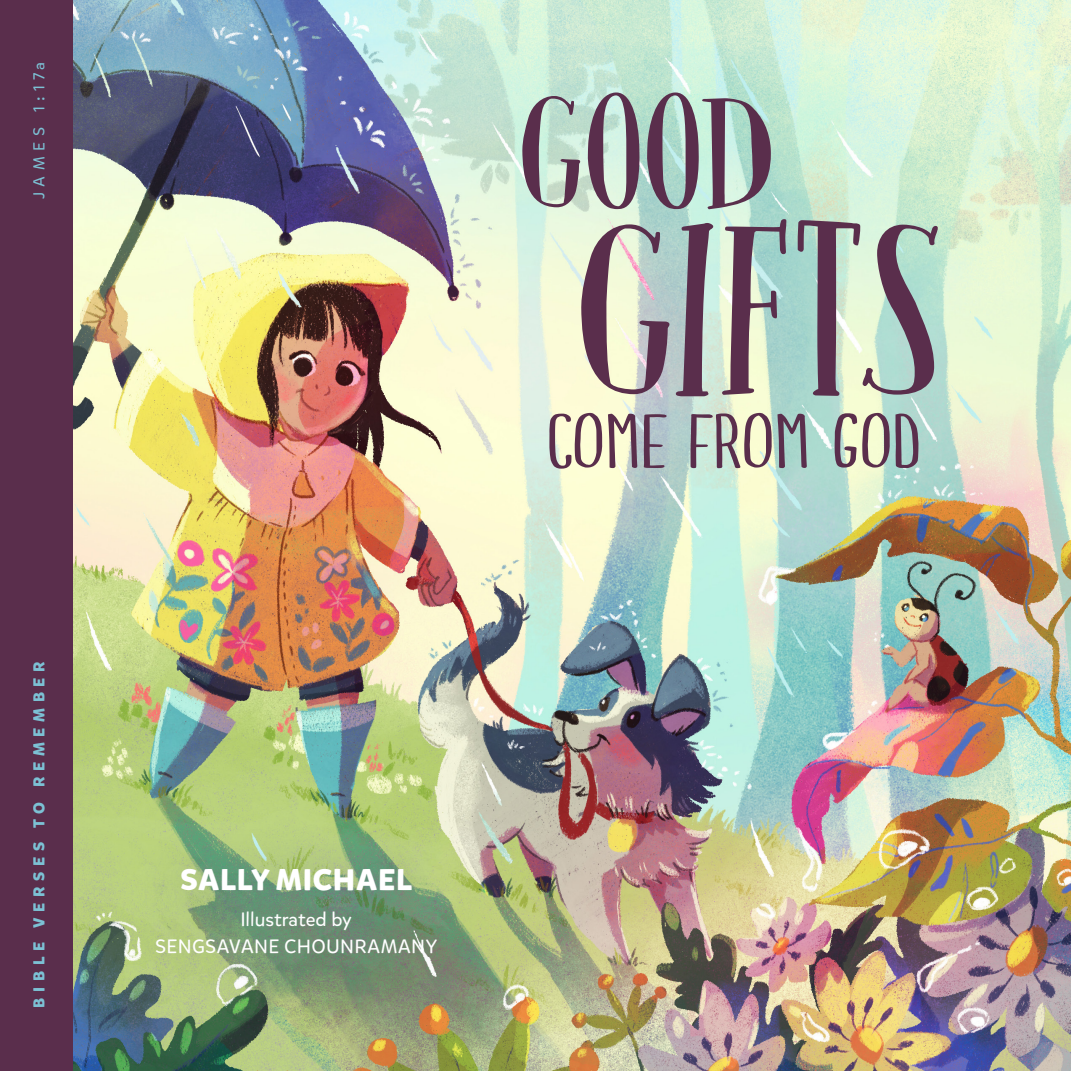
<style>
.page{position:relative;width:1071px;height:1071px;background:#fff}
.page>*{position:absolute;margin:0;border:0;box-sizing:border-box;transform-origin:0 0}
.t1{font:213.5px "Clochard";letter-spacing:-.025em;color:#5a2e4c}
.t2{font:140px "Clochard";color:#5a2e4c}
.t3{font:64.75px "YWFT Estee Uno";letter-spacing:.02em;color:#5a2e4c}
.t4{font:700 29.75px "Mikado";letter-spacing:.025em;color:#fff}
.t5{font:19.25px/26.2px "Mikado";letter-spacing:.015em;color:#fff;text-align:center}
.t6{font:700 15.75px "Mikado";letter-spacing:.365em;color:#80d2e4}
.t7{font:15.75px "Mikado";letter-spacing:.36em;color:#80d2e4}
</style>
<div class="page">
<img style="left:73px;top:0;width:998px;height:1071px">
<div style="left:0;top:0;width:73px;height:1071px;background:#5a2e4c"></div>
<div style="left:114px;top:822px;width:362px;height:177px;background:#253f8e;opacity:.35"></div>
<p class="t7" style="left:30px;top:199px;width:138px;rotate:-90deg">JAMES 1:17a</p>
<p class="t6" style="left:29px;top:1008px;width:348px;rotate:-90deg">BIBLE VERSES TO REMEMBER</p>
<h2 class="t2" style="left:518px;top:62px;width:258px">GOOD</h2>
<h1 class="t1" style="left:575px;top:173px;width:371px">GIFTS</h1>
<h3 class="t3" style="left:547px;top:408px;width:375px">COME FROM GOD</h3>
<h3 class="t4" style="left:181px;top:861px;width:233px">SALLY MICHAEL</h3>
<p class="t5" style="left:155px;top:907px;width:284px">Illustrated by<br>SENGSAVANE CHOUNRAMANY</p>
</div>
